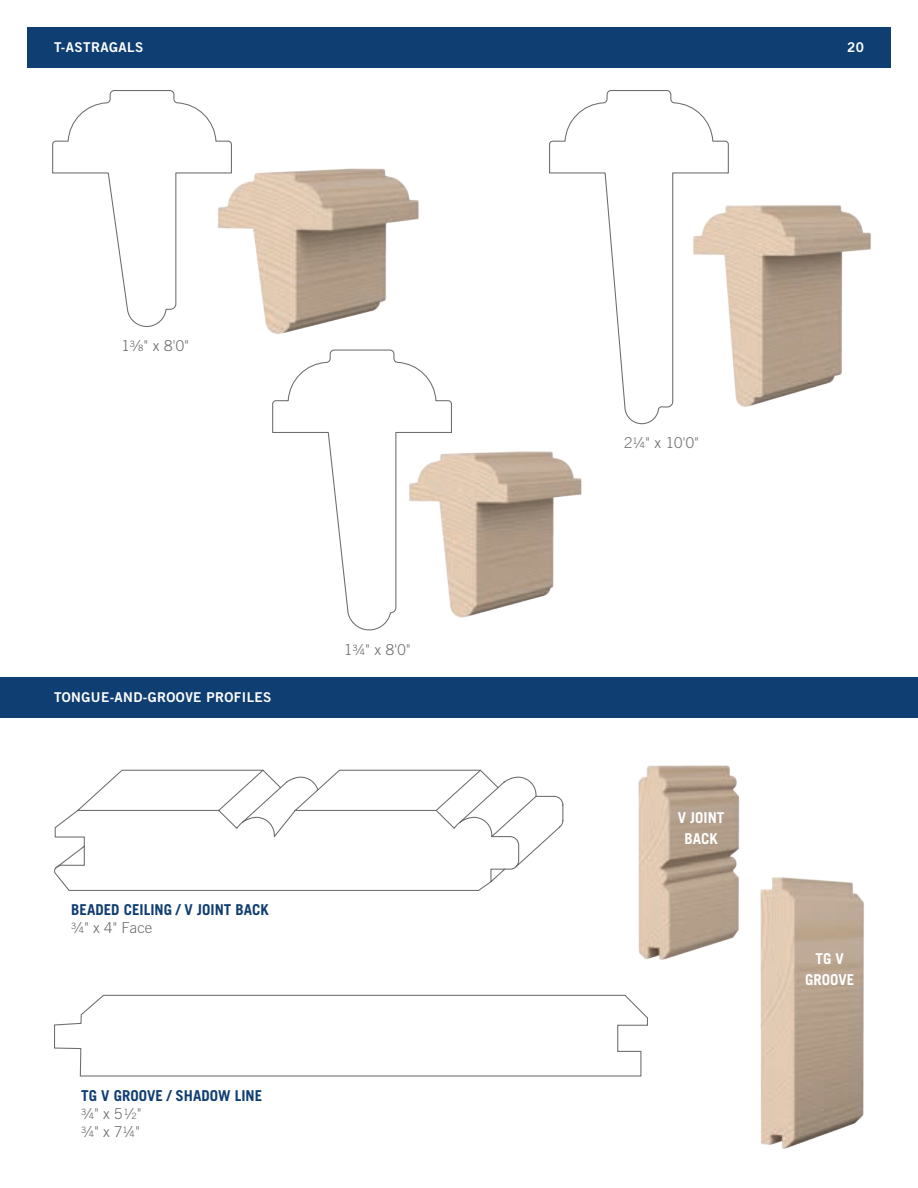
<style>
.page{position:relative;width:918px;height:1188px;background:#fff}
.page>*{position:absolute;margin:0;border:0;box-sizing:border-box;transform-origin:0 0}
.t1{font:700 15px/18px "Trade Gothic LT Std";color:#0f3e72}
.t2{font:300 15px "Trade Gothic LT Std";color:#6c6d70}
.t3{font:700 15px/21px "Trade Gothic LT Std";color:#fff;text-align:center}
.t4{font:13.5px "Trade Gothic LT Std Bd 2";letter-spacing:.03em;color:#fff}
.t5{font:8.7px/18px "Trade Gothic LT Std";color:#6c6d70}
.s1{font-weight:400}
.s2{font-weight:400;font-size:8.7px}
.s3{font-weight:400;color:#6c6d70}
.s4{font-weight:400;font-size:8.7px;color:#6c6d70}
.s5{font-weight:300;color:#6c6d70}
.s6{font-size:15px}
.s7{font-weight:300;font-size:15px}
</style>
<div class="page">
<div style="left:27px;top:27px;width:864px;height:41px;background:#0f3e72"></div>
<div style="left:0;top:677px;width:918px;height:40px;background:#0f3e72"></div>
<svg style="left:54px;top:769px;width:510px;height:122px"></svg>
<svg style="left:272px;top:349px;width:180px;height:282px"></svg>
<svg style="left:549px;top:90px;width:180px;height:335px"></svg>
<svg style="left:52px;top:90px;width:180px;height:237px"></svg>
<img style="left:206px;top:143px;width:213px;height:192px">
<img style="left:683px;top:187px;width:188px;height:237px">
<img style="left:395px;top:436px;width:187px;height:194px">
<img style="left:638px;top:765px;width:102px;height:195px">
<img style="left:760px;top:877px;width:104px;height:272px">
<svg style="left:54px;top:994px;width:594px;height:83px"></svg>
<p class="t4" style="left:54px;top:39px;width:91px">T-ASTRAGALS</p>
<p class="t4" style="left:847px;top:39px;width:18px">20</p>
<p class="t2" style="left:122px;top:337px;width:69px">1<sup>3</sup><span class="s1">⁄</span><span class="s2">8</span>" x 8'0"</p>
<p class="t4" style="left:54px;top:689px;width:219px">TONGUE-AND-GROOVE PROFILES</p>
<p class="t2" style="left:344px;top:641px;width:68px">1<sup>3</sup><span class="s1">⁄</span><span class="s2">4</span>" x 8'0"</p>
<p class="t1" style="left:71px;top:901px;width:199px">BEADED CEILING / V JOINT BACK<br><sup>3</sup><span class="s3">⁄</span><span class="s4">4</span><span class="s5">" x 4" Face</span></p>
<p class="t1" style="left:81px;top:1086px;width:182px">TG V GROOVE / SHADOW LINE</p>
<p class="t5" style="left:81px;top:1104px;width:62px">3<span class="s6">⁄</span>4<span class="s7">" x 5</span>1<span class="s6">⁄</span>2<span class="s7">"<br></span>3<span class="s6">⁄</span>4<span class="s7">" x 7</span>1<span class="s6">⁄</span>4<span class="s7">"</span></p>
<p class="t2" style="left:624px;top:434px;width:76px">2<sup>1</sup><span class="s1">⁄</span><span class="s2">4</span>" x 10'0"</p>
<p class="t3" style="left:678px;top:807px;width:48px">V JOINT<br>BACK</p>
<p class="t3" style="left:805px;top:948px;width:51px">TG V<br>GROOVE</p>
</div>
